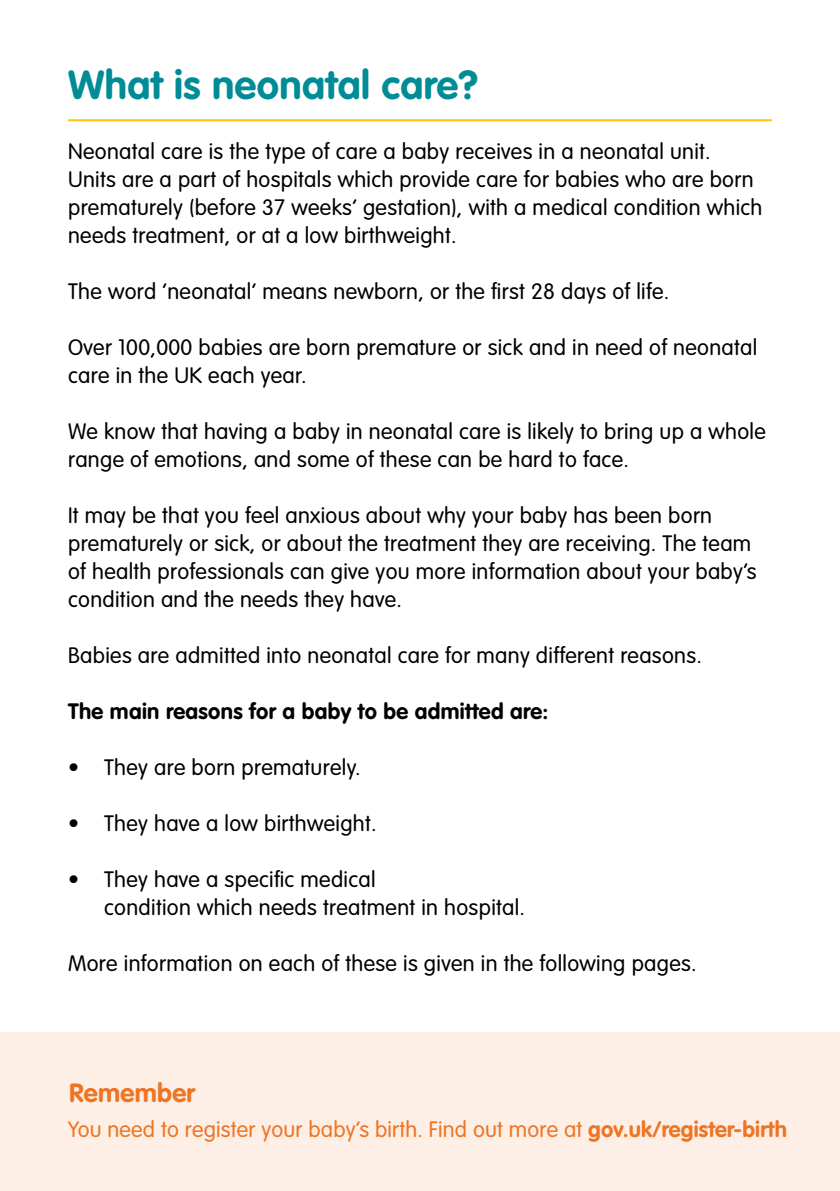
<style>
.page{position:relative;width:840px;height:1191px;background:#fff}
.page>*{position:absolute;margin:0;border:0;box-sizing:border-box;transform-origin:0 0}
.t1{font:700 40px "VAG Rounded Std";letter-spacing:.01em;color:#008c96}
.t2{font:700 26px "VAG Rounded Std";letter-spacing:.01em;color:#ee7523}
.t3{font:300 22px/28px "VAG Rounded Std";letter-spacing:.015em;color:#000}
.t4{font:300 22px "VAG Rounded Std";letter-spacing:.01em;color:#ee7523}
.t5{font:700 22px "VAG Rounded Std";letter-spacing:.015em;color:#000}
.s1{font-weight:700}
</style>
<div class="page">
<hr style="left:68px;top:119px;width:703px;height:2px;background:#fdc500">
<div style="left:0;top:1032px;width:839px;height:159px;background:#fdefe6"></div>
<h1 class="t1" style="left:68px;top:61px;width:411px">What is neonatal care?</h1>
<p class="t3" style="left:68px;top:138px;width:695px">Neonatal care is the type of care a baby receives in a neonatal unit.<br>Units are a part of hospitals which provide care for babies who are born prematurely (before 37 weeks’ gestation), with a medical condition which needs treatment, or at a low birthweight.</p>
<p class="t3" style="left:68px;top:278px;width:602px">The word ‘neonatal’ means newborn, or the first 28 days of life.</p>
<p class="t3" style="left:68px;top:334px;width:690px">Over 100,000 babies are born premature or sick and in need of neonatal care in the UK each year.</p>
<p class="t3" style="left:68px;top:418px;width:698px">We know that having a baby in neonatal care is likely to bring up a whole range of emotions, and some of these can be hard to face.</p>
<p class="t3" style="left:68px;top:502px;width:689px">It may be that you feel anxious about why your baby has been born prematurely or sick, or about the treatment they are receiving. The team of health professionals can give you more information about your baby’s condition and the needs they have.</p>
<p class="t3" style="left:68px;top:642px;width:635px">Babies are admitted into neonatal care for many different reasons.</p>
<p class="t5" style="left:68px;top:698px;width:481px">The main reasons for a baby to be admitted are:</p>
<p class="t3" style="left:68px;top:754px;width:294px">• They are born prematurely.</p>
<p class="t3" style="left:68px;top:810px;width:310px">• They have a low birthweight.</p>
<p class="t3" style="left:104px;top:866px;width:422px;text-indent:-36px">• They have a specific medical<br>condition which needs treatment in hospital.</p>
<p class="t3" style="left:68px;top:950px;width:630px">More information on each of these is given in the following pages.</p>
<p class="t2" style="left:69px;top:1077px;width:128px">Remember</p>
<p class="t4" style="left:68px;top:1116px;width:720px">You need to register your baby’s birth. Find out more at <span class="s1">gov.uk/register-birth</span></p>
</div>
